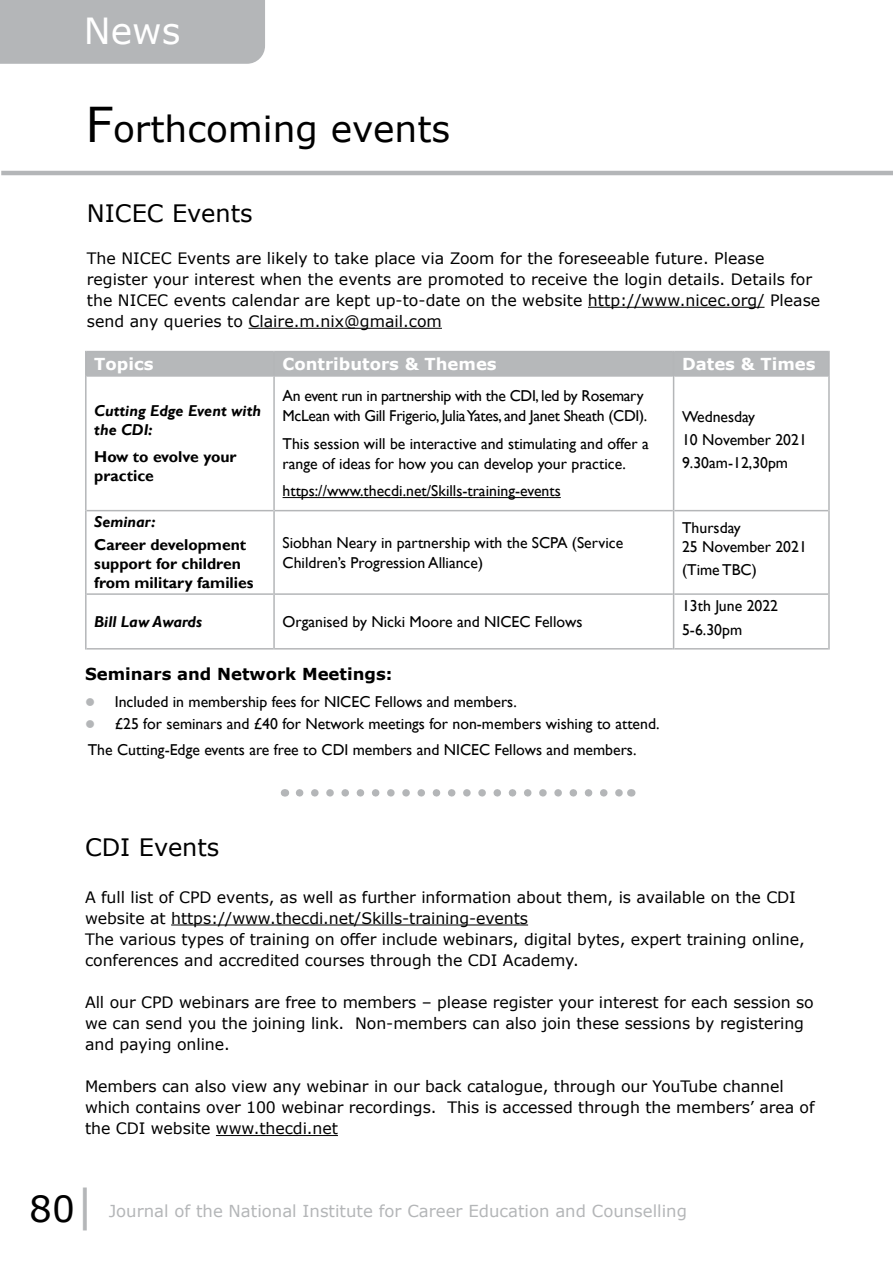
<style>
.page{position:relative;width:893px;height:1263px;background:#fff}
.page>*{position:absolute;margin:0;border:0;box-sizing:border-box;transform-origin:0 0}
.t1{font:36px "Verdana";color:#000}
.t2{font:36px "Verdana";color:#fff}
.t3{font:24px "Verdana";color:#000}
.t4{font:16.5px "Verdana";color:#b4b6b8}
.t5{font:700 16.5px "Verdana";color:#fff}
.t6{font:700 16.5px "Verdana";color:#000}
.t7{font:15.75px/21px "Verdana";letter-spacing:-.005em;color:#000}
.t8{font:15.75px/23.1px "Gill Sans";color:#000}
.t9{font:15.75px/19.8px "Gill Sans";letter-spacing:-.02em;color:#000}
.t10{font:700 15.75px/18.9px "Gill Sans";color:#000}
.t11{font:italic 700 15.75px/18.9px "Gill Sans";color:#000}
.s1{font-size:48px}
.s2{font-size:45px;color:#b4b6b8}
</style>
<div class="page">
<div style="left:0;top:0;width:265px;height:64px;background:#b4b6b8"></div>
<hr style="left:171px;top:924px;width:357px;height:1px;background:#000">
<hr style="left:216px;top:1135px;width:122px;height:1px;background:#000">
<svg style="left:87px;top:377px;width:741px;height:271px"></svg>
<hr style="left:85px;top:351px;width:2px;height:25px;background:#b4b6b8">
<div style="left:87px;top:351px;width:741px;height:25px;background:#b6b8ba"></div>
<hr style="left:674px;top:351px;width:154px;height:1px;background:#b4b6b8">
<hr style="left:828px;top:351px;width:2px;height:25px;background:#b4b6b8">
<hr style="left:87px;top:375px;width:186px;height:2px;background:#b4b6b8">
<hr style="left:85px;top:376px;width:2px;height:135px;background:#b4b6b8">
<hr style="left:275px;top:375px;width:398px;height:2px;background:#b4b6b8">
<hr style="left:273px;top:376px;width:2px;height:135px;background:#b4b6b8">
<hr style="left:674px;top:375px;width:154px;height:2px;background:#b4b6b8">
<hr style="left:673px;top:376px;width:1px;height:135px;background:#b4b6b8">
<hr style="left:828px;top:376px;width:2px;height:135px;background:#b4b6b8">
<hr style="left:87px;top:510px;width:186px;height:1px;background:#b4b6b8">
<hr style="left:85px;top:511px;width:2px;height:83px;background:#b4b6b8">
<hr style="left:275px;top:510px;width:398px;height:1px;background:#b4b6b8">
<hr style="left:273px;top:511px;width:2px;height:83px;background:#b4b6b8">
<hr style="left:674px;top:510px;width:154px;height:1px;background:#b4b6b8">
<hr style="left:673px;top:511px;width:1px;height:83px;background:#b4b6b8">
<hr style="left:828px;top:511px;width:2px;height:83px;background:#b4b6b8">
<hr style="left:87px;top:593px;width:186px;height:2px;background:#b4b6b8">
<hr style="left:85px;top:594px;width:2px;height:55px;background:#b4b6b8">
<hr style="left:275px;top:593px;width:398px;height:2px;background:#b4b6b8">
<hr style="left:273px;top:594px;width:2px;height:55px;background:#b4b6b8">
<hr style="left:674px;top:593px;width:154px;height:2px;background:#b4b6b8">
<hr style="left:673px;top:594px;width:1px;height:55px;background:#b4b6b8">
<hr style="left:828px;top:594px;width:2px;height:55px;background:#b4b6b8">
<hr style="left:87px;top:648px;width:186px;height:1px;background:#b4b6b8">
<hr style="left:275px;top:648px;width:398px;height:1px;background:#b4b6b8">
<hr style="left:674px;top:648px;width:154px;height:1px;background:#b4b6b8">
<hr style="left:283px;top:497px;width:278px;height:1px;background:#000">
<hr style="left:1px;top:171px;width:892px;height:4px;background:#b4b6b8">
<hr style="left:588px;top:307px;width:176px;height:1px;background:#000">
<hr style="left:249px;top:328px;width:193px;height:1px;background:#000">
<svg style="left:300px;top:789px;width:323px;height:8px"></svg>
<h1 class="t2" style="left:84px;top:6px;width:98px">News</h1>
<h1 class="t1" style="left:86px;top:105px;width:366px"><span class="s1">F</span>orthcoming events</h1>
<h2 class="t3" style="left:87px;top:196px;width:167px">NICEC Events</h2>
<p class="t7" style="left:87px;top:247px;width:735px">The NICEC Events are likely to take place via Zoom for the foreseeable future. Please register your interest when the events are promoted to receive the login details. Details for the NICEC events calendar are kept up-to-date on the website http://www.nicec.org/ Please send any queries to Claire.m.nix@gmail.com</p>
<p class="t5" style="left:94px;top:352px;width:61px">Topics</p>
<p class="t5" style="left:283px;top:352px;width:216px">Contributors &amp; Themes</p>
<p class="t5" style="left:682px;top:352px;width:135px">Dates &amp; Times</p>
<p class="t11" style="left:94px;top:402px;width:168px">Cutting Edge Event with the CDI:</p>
<p class="t10" style="left:94px;top:448px;width:144px">How to evolve your practice</p>
<p class="t9" style="left:283px;top:386px;width:366px">An event run in partnership with the CDI, led by Rosemary<br>McLean with Gill Frigerio, Julia Yates, and Janet Sheath (CDI).</p>
<p class="t8" style="left:283px;top:434px;width:368px;line-height:19.8px">This session will be interactive and stimulating and offer a range of ideas for how you can develop your practice.</p>
<p class="t8" style="left:283px;top:480px;width:280px">https://www.thecdi.net/Skills-training-events</p>
<p class="t8" style="left:682px;top:405px;width:126px">Wednesday<br>10 November 2021<br>9.30am-12,30pm</p>
<p class="t11" style="left:94px;top:513px;width:63px">Seminar:</p>
<p class="t10" style="left:94px;top:536px;width:161px">Career development support for children from military families</p>
<p class="t8" style="left:283px;top:533px;width:342px;line-height:19.8px">Siobhan Neary in partnership with the SCPA (Service<br>Children’s Progression Alliance)</p>
<p class="t11" style="left:94px;top:612px;width:109px">Bill Law Awards</p>
<p class="t8" style="left:283px;top:610px;width:301px">Organised by Nicki Moore and NICEC Fellows</p>
<p class="t6" style="left:85px;top:663px;width:309px">Seminars and Network Meetings:</p>
<p class="t8" style="left:115px;top:691px;width:546px;line-height:22.2px">Included in membership fees for NICEC Fellows and members.<br>£25 for seminars and £40 for Network meetings for non-members wishing to attend.</p>
<p class="t8" style="left:88px;top:738px;width:550px">The Cutting-Edge events are free to CDI members and NICEC Fellows and members.</p>
<p class="t8" style="left:682px;top:518px;width:126px;line-height:18.9px">Thursday<br>25 November 2021</p>
<p class="t8" style="left:682px;top:558px;width:76px">(Time TBC)</p>
<p class="t8" style="left:682px;top:595px;width:98px">13th June 2022<br>5-6.30pm</p>
<h2 class="t3" style="left:85px;top:831px;width:136px">CDI Events</h2>
<p class="t7" style="left:85px;top:886px;width:721px">A full list of CPD events, as well as further information about them, is available on the CDI website at https://www.thecdi.net/Skills-training-events<br>The various types of training on offer include webinars, digital bytes, expert training online, conferences and accredited courses through the CDI Academy.</p>
<p class="t7" style="left:85px;top:991px;width:730px">All our CPD webinars are free to members – please register your interest for each session so we can send you the joining link. Non-members can also join these sessions by registering and paying online.</p>
<p class="t7" style="left:85px;top:1076px;width:731px">Members can also view any webinar in our back catalogue, through our YouTube channel which contains over 100 webinar recordings. This is accessed through the members’ area of the CDI website www.thecdi.net</p>
<h1 class="t1" style="left:29px;top:1184px;width:68px">80<span class="s2">|</span></h1>
<p class="t4" style="left:109px;top:1200px;width:580px">Journal of the National Institute for Career Education and Counselling</p>
</div>
